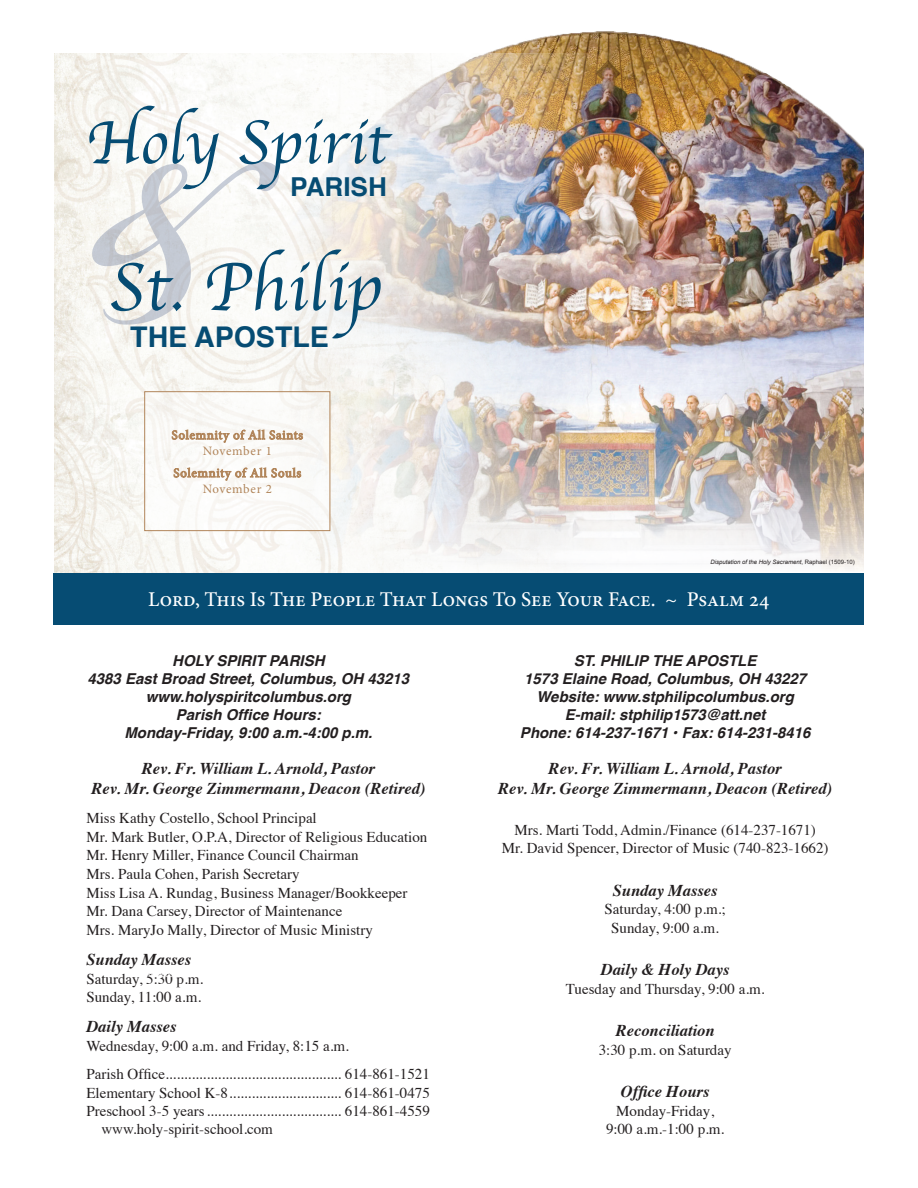
<style>
.page{position:relative;width:918px;height:1188px;background:#fff}
.page>*{position:absolute;margin:0;border:0;box-sizing:border-box;transform-origin:0 0}
.t1{font:600 343.5px "Bickham Script Pro";color:#7f8ca8}
.t2{font:69.75px "Apple Chancery";color:#064c73}
.t3{font:63.75px "Apple Chancery";color:#064c73}
.t4{font:700 28.5px "Helvetica";color:#064c73}
.t5{font:700 26.1px "Helvetica";color:#064c73}
.t6{font:500 21px "Minion Pro";letter-spacing:-.005em;color:#fff}
.t7{font:italic 700 16.5px/20.1px "Times";color:#231f20;text-align:center}
.t8{font:15px/18.6px "Times";color:#231f20;text-align:center}
.t9{font:italic 700 15px/18px "Helvetica";color:#231f20;text-align:center}
.t10{font:12.9px/15.5px "Minion Pro";letter-spacing:.05em;color:#b1855a;text-align:center}
.t11{font:italic 6px "Arial";color:#231f20}
.s1{font-style:normal}
</style>
<div class="page">
<img style="left:548px;top:31px;width:316px;height:540px">
<div style="left:54px;top:573px;width:810px;height:52px;background:#064c73"></div>
<img style="left:353px;top:54px;width:259px;height:519px">
<img style="left:54px;top:54px;width:299px;height:519px">
<div style="left:145px;top:392px;width:185px;height:139px;background:#fbfaf8"></div>
<p class="t3" style="left:86px;top:92px;width:304px">Holy Spirit</p>
<h1 class="t1" style="left:81px;top:-55px;width:165px">&amp;</h1>
<p class="t5" style="left:290px;top:165px;width:98px">PARISH</p>
<p class="t2" style="left:108px;top:232px;width:275px">St. Philip</p>
<p class="t4" style="left:130px;top:314px;width:200px">THE APOSTLE</p>
<p class="t10" style="left:172px;top:427px;width:133px">Solemnity of All Saints<br>November 1</p>
<p class="t10" style="left:173px;top:465px;width:129px">Solemnity of All Souls<br>November 2</p>
<p class="t11" style="left:711px;top:558px;width:146px">Disputation of the Holy Sacrament<span class="s1">, Raphael (1509-10)</span></p>
<p class="t6" style="left:148px;top:585px;width:623px">Lord, This Is The People That Longs To See Your Face. ~ Psalm 24</p>
<p class="t9" style="left:88px;top:652px;width:323px">HOLY SPIRIT PARISH<br>4383 East Broad Street, Columbus, OH 43213 www.holyspiritcolumbus.org<br>Parish Office Hours:<br>Monday-Friday, 9:00 a.m.-4:00 p.m.</p>
<p class="t7" style="left:92px;top:757px;width:335px">Rev. Fr. William L. Arnold, Pastor<br>Rev. Mr. George Zimmermann, Deacon (Retired)</p>
<p class="t8" style="left:86px;top:807px;width:343px;text-align:left">Miss Kathy Costello, School Principal<br>Mr. Mark Butler, O.P.A, Director of Religious Education Mr. Henry Miller, Finance Council Chairman<br>Mrs. Paula Cohen, Parish Secretary<br>Miss Lisa A. Rundag, Business Manager/Bookkeeper Mr. Dana Carsey, Director of Maintenance<br>Mrs. MaryJo Mally, Director of Music Ministry</p>
<p class="t7" style="left:86px;top:948px;width:106px">Sunday Masses</p>
<p class="t8" style="left:86px;top:968px;width:118px;line-height:18.1px;text-align:left">Saturday, 5:30 p.m.<br>Sunday, 11:00 a.m.</p>
<p class="t7" style="left:86px;top:1015px;width:92px">Daily Masses</p>
<p class="t8" style="left:86px;top:1030px;width:345px;line-height:28.7px;text-align:left">Wednesday, 9:00 a.m. and Friday, 8:15 a.m.<br>Parish Office............................................... 614-861-1521</p>
<p class="t8" style="left:86px;top:1082px;width:345px">Elementary School K-8.............................. 614-861-0475</p>
<p class="t8" style="left:86px;top:1100px;width:345px">Preschool 3-5 years.................................... 614-861-4559</p>
<p class="t8" style="left:101px;top:1118px;width:173px">www.holy-spirit-school.com</p>
<p class="t9" style="left:520px;top:652px;width:292px">ST. PHILIP THE APOSTLE<br>1573 Elaine Road, Columbus, OH 43227<br>Website: www.stphilipcolumbus.org E-mail: stphilip1573@att.net<br>Phone: 614-237-1671 • Fax: 614-231-8416</p>
<p class="t7" style="left:498px;top:757px;width:335px">Rev. Fr. William L. Arnold, Pastor<br>Rev. Mr. George Zimmermann, Deacon (Retired)</p>
<p class="t8" style="left:502px;top:819px;width:328px">Mrs. Marti Todd, Admin./Finance (614-237-1671)<br>Mr. David Spencer, Director of Music (740-823-1662)</p>
<p class="t7" style="left:613px;top:879px;width:106px">Sunday Masses</p>
<p class="t8" style="left:605px;top:899px;width:123px">Saturday, 4:00 p.m.;<br>Sunday, 9:00 a.m.</p>
<p class="t7" style="left:601px;top:958px;width:130px">Daily &amp; Holy Days</p>
<p class="t8" style="left:566px;top:978px;width:200px">Tuesday and Thursday, 9:00 a.m.</p>
<p class="t7" style="left:616px;top:1019px;width:101px">Reconciliation</p>
<p class="t8" style="left:599px;top:1039px;width:134px">3:30 p.m. on Saturday</p>
<p class="t7" style="left:621px;top:1080px;width:90px">Office Hours</p>
<p class="t8" style="left:606px;top:1100px;width:120px">Monday-Friday,<br>9:00 a.m.-1:00 p.m.</p>
</div>
